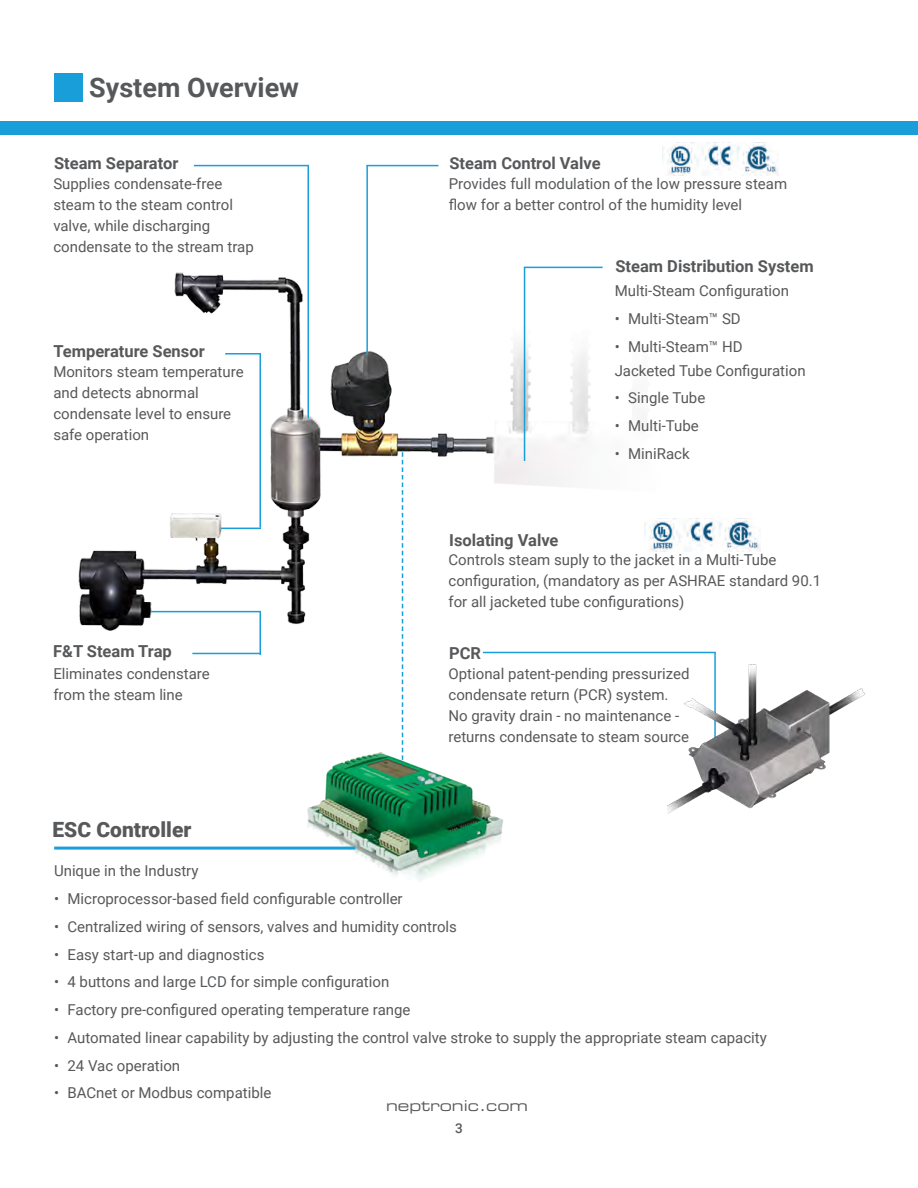
<style>
.page{position:relative;width:918px;height:1188px;background:#fff}
.page>*{position:absolute;margin:0;border:0;box-sizing:border-box;transform-origin:0 0}
.t1{font:700 27px "Roboto";color:#57585a}
.t2{font:900 21px "Roboto";color:#57585a}
.t3{font:700 16.5px "Roboto";color:#57585a}
.t4{font:15px/21px "Roboto";color:#57585a}
.t5{font:15px "Eurostile Extended Two";color:#57585a}
.t6{font:500 13.5px "Roboto";color:#57585a}
</style>
<div class="page">
<div style="left:0;top:122px;width:918px;height:13px;background:#199eda"></div>
<img style="left:46px;top:121px;width:818px;height:525px">
<div style="left:54px;top:73px;width:28px;height:29px;background:#199eda"></div>
<hr style="left:151px;top:611px;width:110px;height:1px;background:#199eda">
<hr style="left:260px;top:611px;width:1px;height:44px;background:#199eda">
<hr style="left:192px;top:653px;width:69px;height:1px;background:#199eda">
<hr style="left:483px;top:652px;width:233px;height:1px;background:#199eda">
<hr style="left:225px;top:353px;width:36px;height:2px;background:#199eda">
<hr style="left:260px;top:354px;width:1px;height:174px;background:#199eda">
<hr style="left:221px;top:528px;width:40px;height:1px;background:#199eda">
<hr style="left:524px;top:267px;width:79px;height:1px;background:#199eda">
<hr style="left:524px;top:268px;width:1px;height:193px;background:#199eda">
<hr style="left:194px;top:165px;width:115px;height:1px;background:#199eda">
<hr style="left:308px;top:166px;width:1px;height:252px;background:#199eda">
<hr style="left:366px;top:165px;width:72px;height:1px;background:#199eda">
<hr style="left:366px;top:166px;width:2px;height:189px;background:#199eda">
<img style="left:663px;top:142px;width:115px;height:33px">
<img style="left:644px;top:519px;width:116px;height:32px">
<img style="left:293px;top:740px;width:210px;height:141px">
<svg style="left:402px;top:452px;width:1px;height:308px"></svg>
<img style="left:668px;top:642px;width:198px;height:172px">
<hr style="left:54px;top:847px;width:301px;height:3px;background:#199eda">
<p class="t1" style="left:89px;top:68px;width:211px">System Overview</p>
<p class="t3" style="left:54px;top:152px;width:126px">Steam Separator</p>
<p class="t4" style="left:53px;top:173px;width:202px">Supplies condensate-free steam to the steam control valve, while discharging condensate to the stream trap</p>
<p class="t3" style="left:53px;top:340px;width:153px">Temperature Sensor</p>
<p class="t4" style="left:53px;top:361px;width:192px">Monitors steam temperature and detects abnormal condensate level to ensure safe operation</p>
<p class="t3" style="left:53px;top:640px;width:120px">F&amp;T Steam Trap</p>
<p class="t4" style="left:53px;top:662px;width:158px">Eliminates condenstare from the steam line</p>
<p class="t2" style="left:53px;top:815px;width:140px">ESC Controller</p>
<p class="t3" style="left:449px;top:152px;width:153px">Steam Control Valve</p>
<p class="t4" style="left:449px;top:173px;width:340px">Provides full modulation of the low pressure steam flow for a better control of the humidity level</p>
<p class="t3" style="left:615px;top:255px;width:200px">Steam Distribution System</p>
<p class="t4" style="left:615px;top:280px;width:176px">Multi-Steam Configuration</p>
<p class="t4" style="left:615px;top:308px;width:128px">• Multi-Steam™ SD</p>
<p class="t4" style="left:615px;top:335px;width:129px">• Multi-Steam™ HD</p>
<p class="t4" style="left:615px;top:359px;width:192px">Jacketed Tube Configuration</p>
<p class="t4" style="left:615px;top:387px;width:92px">• Single Tube</p>
<p class="t4" style="left:615px;top:415px;width:86px">• Multi-Tube</p>
<p class="t4" style="left:615px;top:442px;width:77px">• MiniRack</p>
<p class="t3" style="left:449px;top:528px;width:111px">Isolating Valve</p>
<p class="t4" style="left:448px;top:549px;width:374px">Controls steam suply to the jacket in a Multi-Tube configuration, (mandatory as per ASHRAE standard 90.1 for all jacketed tube configurations)</p>
<p class="t3" style="left:449px;top:642px;width:33px">PCR</p>
<p class="t4" style="left:448px;top:663px;width:242px">Optional patent-pending pressurized condensate return (PCR) system.<br>No gravity drain - no maintenance - returns condensate to steam source</p>
<p class="t4" style="left:54px;top:860px;width:146px">Unique in the Industry</p>
<p class="t4" style="left:54px;top:888px;width:350px">• Microprocessor-based field configurable controller</p>
<p class="t4" style="left:54px;top:916px;width:404px">• Centralized wiring of sensors, valves and humidity controls</p>
<p class="t4" style="left:54px;top:943px;width:212px">• Easy start-up and diagnostics</p>
<p class="t4" style="left:54px;top:971px;width:337px">• 4 buttons and large LCD for simple configuration</p>
<p class="t4" style="left:54px;top:999px;width:358px">• Factory pre-configured operating temperature range</p>
<p class="t4" style="left:54px;top:1027px;width:714px">• Automated linear capability by adjusting the control valve stroke to supply the appropriate steam capacity</p>
<p class="t4" style="left:54px;top:1054px;width:128px">• 24 Vac operation</p>
<p class="t4" style="left:54px;top:1082px;width:219px">• BACnet or Modbus compatible</p>
<p class="t5" style="left:386px;top:1095px;width:144px">neptronic.com</p>
<p class="t6" style="left:455px;top:1119px;width:9px">3</p>
</div>
